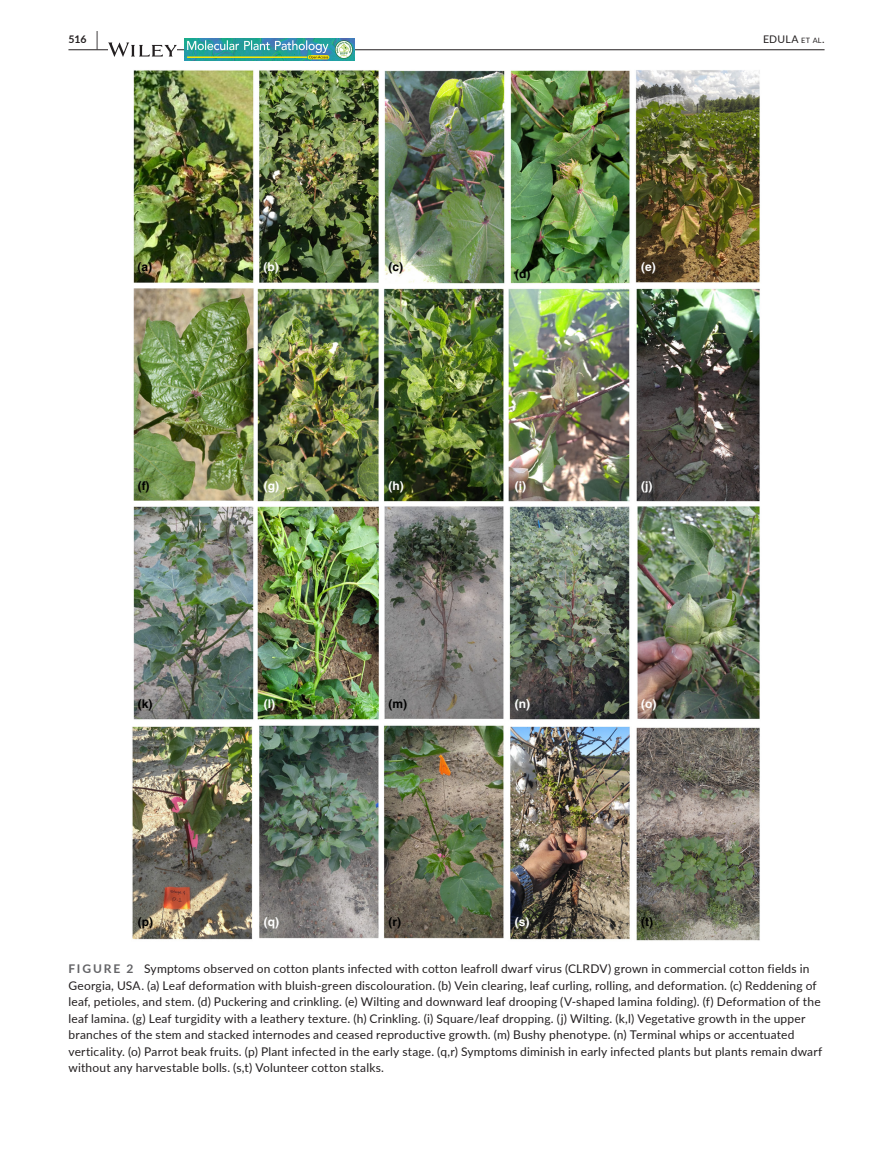
<style>
.page{position:relative;width:893px;height:1174px;background:#fff}
.page>*{position:absolute;margin:0;border:0;box-sizing:border-box;transform-origin:0 0}
.t1{font:12px/16.5px "Lato";letter-spacing:.015em;color:#231f20}
.t2{font:700 12px "Helvetica LT Std";color:#fff}
.t3{font:700 12px "Helvetica LT Std";color:#000}
.t4{font:10.5px "Lato";letter-spacing:.02em;color:#231f20}
.t5{font:700 10.5px "Lato";color:#231f20}
.s1{font-size:19.5px}
.s2{font-size:7.35px}
.s3{font-weight:700;color:#636366}
</style>
<div class="page">
<hr style="left:68px;top:49px;width:756px;height:1px;background:#231f20">
<svg style="left:108px;top:42px;width:69px;height:15px"></svg>
<img style="left:185px;top:39px;width:170px;height:22px">
<img style="left:132px;top:70px;width:628px;height:871px">
<p class="t5" style="left:68px;top:31px;width:31px">516 <span class="s1">|</span></p>
<p class="t4" style="left:763px;top:31px;width:63px">EDULA <span class="s2">et al</span>.</p>
<p class="t3" style="left:138px;top:259px;width:16px">(a)</p>
<p class="t2" style="left:264px;top:260px;width:17px">(b)</p>
<p class="t3" style="left:389px;top:260px;width:16px">(c)</p>
<p class="t3" style="left:515px;top:266px;width:17px">(d)</p>
<p class="t2" style="left:641px;top:259px;width:16px">(e)</p>
<p class="t3" style="left:138px;top:478px;width:13px">(f)</p>
<p class="t2" style="left:264px;top:479px;width:17px">(g)</p>
<p class="t2" style="left:389px;top:479px;width:17px">(h)</p>
<p class="t2" style="left:515px;top:478px;width:13px">(i)</p>
<p class="t2" style="left:641px;top:478px;width:13px">(j)</p>
<p class="t3" style="left:138px;top:696px;width:16px">(k)</p>
<p class="t2" style="left:264px;top:697px;width:13px">(l)</p>
<p class="t3" style="left:389px;top:696px;width:20px">(m)</p>
<p class="t2" style="left:515px;top:696px;width:17px">(n)</p>
<p class="t2" style="left:641px;top:696px;width:17px">(o)</p>
<p class="t3" style="left:138px;top:914px;width:17px">(p)</p>
<p class="t2" style="left:264px;top:915px;width:17px">(q)</p>
<p class="t3" style="left:389px;top:914px;width:14px">(r)</p>
<p class="t2" style="left:515px;top:914px;width:16px">(s)</p>
<p class="t3" style="left:641px;top:914px;width:13px">(t)</p>
<p class="t1" style="left:68px;top:960px;width:755px"><span class="s3">FIGURE 2</span> Symptoms observed on cotton plants infected with cotton leafroll dwarf virus (CLRDV) grown in commercial cotton fields in Georgia, USA. (a) Leaf deformation with bluish-green discolouration. (b) Vein clearing, leaf curling, rolling, and deformation. (c) Reddening of leaf, petioles, and stem. (d) Puckering and crinkling. (e) Wilting and downward leaf drooping (V-shaped lamina folding). (f) Deformation of the leaf lamina. (g) Leaf turgidity with a leathery texture. (h) Crinkling. (i) Square/leaf dropping. (j) Wilting. (k,l) Vegetative growth in the upper branches of the stem and stacked internodes and ceased reproductive growth. (m) Bushy phenotype. (n) Terminal whips or accentuated verticality. (o) Parrot beak fruits. (p) Plant infected in the early stage. (q,r) Symptoms diminish in early infected plants but plants remain dwarf without any harvestable bolls. (s,t) Volunteer cotton stalks.</p>
</div>
